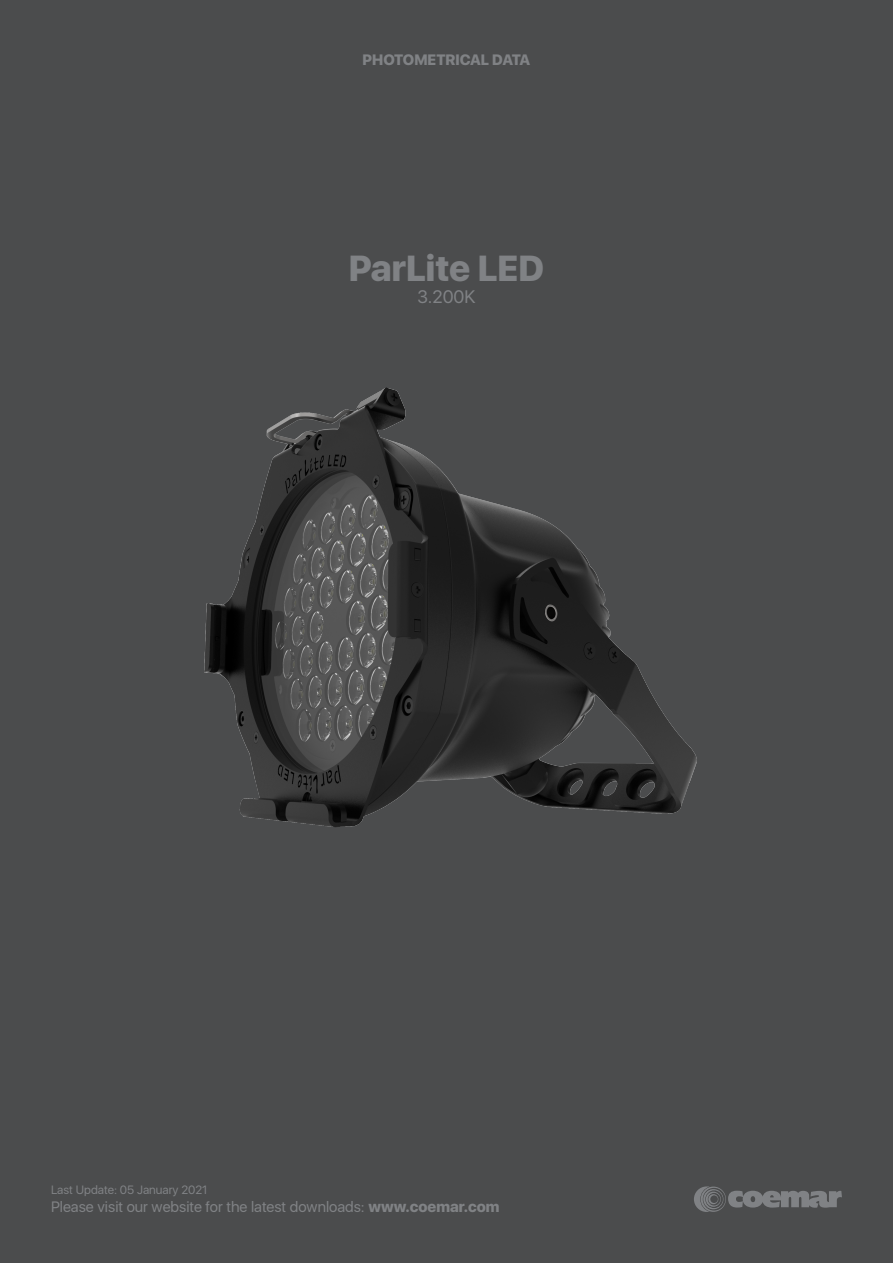
<style>
.page{position:relative;width:893px;height:1263px;background:#4b4c4d}
.page>*{position:absolute;margin:0;border:0;box-sizing:border-box;transform-origin:0 0}
.t1{font:800 36px "SFUI Display";color:#808285}
.t2{font:18px "SFUI Display";color:#808285}
.t3{font:15px "SFUI Display";color:#808285}
.t4{font:800 15px "SFUI Display";color:#808285}
.t5{font:12px "SFUI Display";color:#808285}
.s1{font-weight:800}
</style>
<div class="page">
<img style="left:204px;top:387px;width:493px;height:440px">
<svg style="left:694px;top:1186px;width:148px;height:26px"></svg>
<p class="t4" style="left:362px;top:49px;width:169px">PHOTOMETRICAL DATA</p>
<p class="t1" style="left:349px;top:242px;width:197px">ParLite LED</p>
<p class="t2" style="left:417px;top:284px;width:60px">3.200K</p>
<p class="t5" style="left:51px;top:1181px;width:158px">Last Update: 05 January 2021</p>
<p class="t3" style="left:51px;top:1196px;width:450px">Please visit our website for the latest downloads: <span class="s1">www.coemar.com</span></p>
</div>
